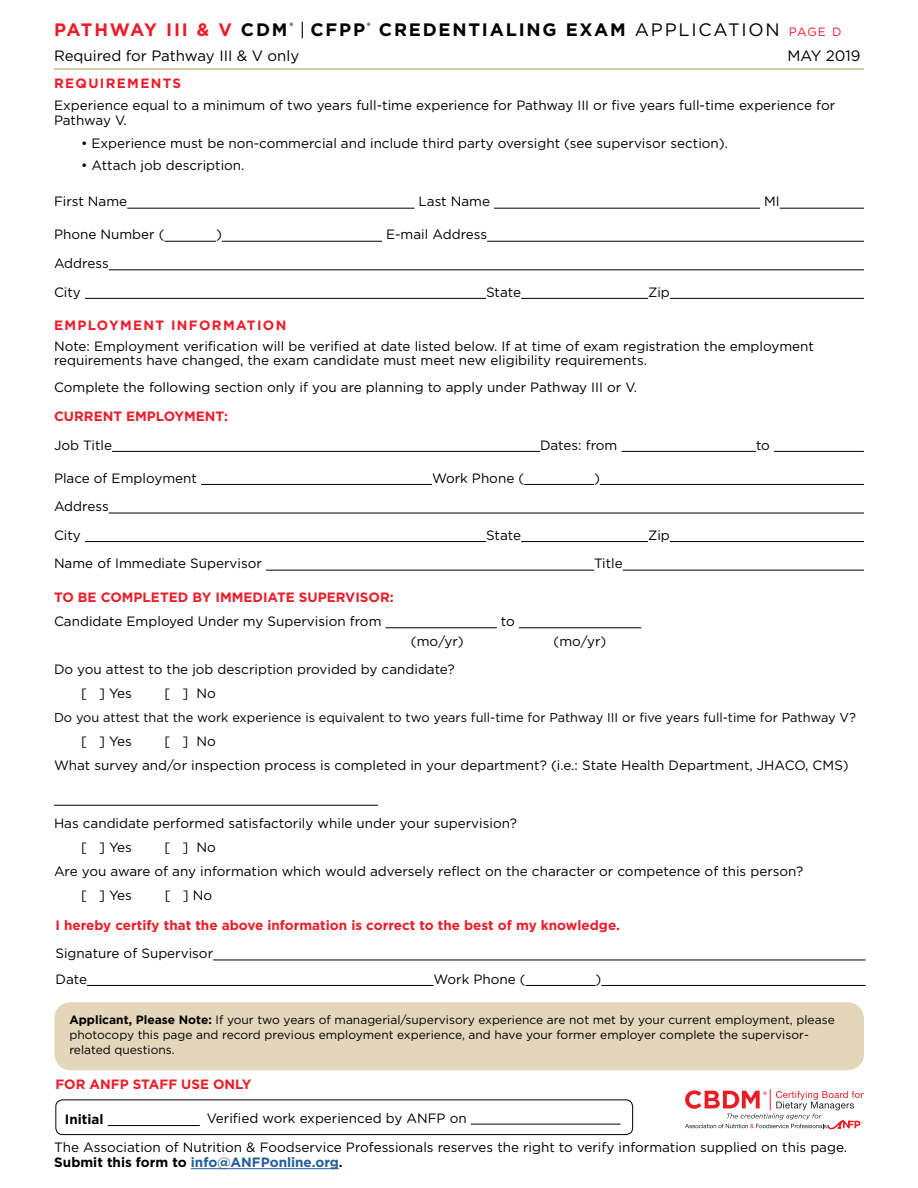
<style>
.page{position:relative;width:918px;height:1188px;background:#fff}
.page>*{position:absolute;margin:0;border:0;box-sizing:border-box;transform-origin:0 0}
.t1{font:700 18px "Gotham";letter-spacing:.1em;color:#000}
.t2{font:15px "Gotham";color:#000}
.t3{font:13.5px/24px "Gotham";color:#000}
.t4{font:700 13.5px "Gotham";color:#ed1c29}
.t5{font:700 13.5px "Gotham";letter-spacing:.1em;color:#ed1c29}
.t6{font:700 13.5px "Gotham";color:#000}
.t7{font:12.9px "Gotham";color:#000}
.t8{font:12px/15px "Gotham";color:#000}
.t9{font:500 2.1px "Gotham";color:#ec1c24}
.s1{color:#ed1c29}
.s2{font-weight:400}
.s3{font-weight:400;font-size:12px;color:#ed1c29}
.s4{font-weight:700}
.s5{font-weight:700;color:#215e9e}
</style>
<div class="page">
<div style="left:54px;top:1002px;width:810px;height:68px;background:#e3d6ba;border-radius:17px"></div>
<hr style="left:54px;top:68px;width:810px;height:2px;background:#cfb885">
<hr style="left:213px;top:960px;width:652px;height:1px;background:#000">
<hr style="left:87px;top:985px;width:346px;height:1px;background:#000">
<hr style="left:526px;top:985px;width:69px;height:1px;background:#000">
<hr style="left:601px;top:985px;width:264px;height:1px;background:#000">
<hr style="left:386px;top:628px;width:111px;height:1px;background:#000">
<hr style="left:519px;top:628px;width:122px;height:1px;background:#000">
<hr style="left:54px;top:805px;width:324px;height:1px;background:#000">
<hr style="left:112px;top:451px;width:428px;height:1px;background:#000">
<hr style="left:621px;top:451px;width:135px;height:1px;background:#000">
<hr style="left:774px;top:451px;width:90px;height:1px;background:#000">
<hr style="left:201px;top:484px;width:231px;height:1px;background:#000">
<hr style="left:524px;top:484px;width:70px;height:1px;background:#000">
<hr style="left:600px;top:484px;width:264px;height:1px;background:#000">
<hr style="left:109px;top:513px;width:755px;height:1px;background:#000">
<hr style="left:85px;top:541px;width:401px;height:1px;background:#000">
<hr style="left:521px;top:541px;width:127px;height:1px;background:#000">
<hr style="left:670px;top:541px;width:194px;height:1px;background:#000">
<hr style="left:266px;top:570px;width:328px;height:1px;background:#000">
<hr style="left:623px;top:570px;width:241px;height:1px;background:#000">
<hr style="left:191px;top:1168px;width:148px;height:1px;background:#215e9e">
<hr style="left:127px;top:208px;width:287px;height:1px;background:#000">
<hr style="left:494px;top:208px;width:266px;height:1px;background:#000">
<hr style="left:780px;top:208px;width:84px;height:1px;background:#000">
<hr style="left:165px;top:241px;width:51px;height:1px;background:#000">
<hr style="left:222px;top:241px;width:160px;height:1px;background:#000">
<hr style="left:487px;top:241px;width:377px;height:1px;background:#000">
<hr style="left:109px;top:270px;width:755px;height:1px;background:#000">
<hr style="left:85px;top:298px;width:401px;height:1px;background:#000">
<hr style="left:521px;top:298px;width:127px;height:1px;background:#000">
<hr style="left:670px;top:298px;width:194px;height:1px;background:#000">
<svg style="left:685px;top:1089px;width:178px;height:40px"></svg>
<hr style="left:471px;top:1124px;width:150px;height:1px;background:#000">
<hr style="left:108px;top:1125px;width:92px;height:1px;background:#000">
<div style="left:55px;top:1099px;width:578px;height:36px;border:1px solid #000;border-radius:7px"></div>
<h1 class="t1" style="left:54px;top:18px;width:789px"><span class="s1">PATHWAY III &amp; V</span> CDM<sup>®</sup> <span class="s2">|</span> CFPP<sup>®</sup> CREDENTIALING EXAM <span class="s2">APPLICATION</span> <span class="s3">PAGE D</span></h1>
<p class="t2" style="left:54px;top:46px;width:247px">Required for Pathway III &amp; V only</p>
<p class="t2" style="left:788px;top:46px;width:75px">MAY 2019</p>
<p class="t5" style="left:54px;top:74px;width:129px">REQUIREMENTS</p>
<p class="t3" style="left:54px;top:98px;width:783px;line-height:15px">Experience equal to a minimum of two years full-time experience for Pathway III or five years full-time experience for<br>Pathway V.</p>
<p class="t3" style="left:81px;top:131px;width:649px">• Experience must be non-commercial and include third party oversight (see supervisor section).</p>
<p class="t3" style="left:81px;top:153px;width:165px">• Attach job description.</p>
<p class="t3" style="left:54px;top:189px;width:75px">First Name</p>
<p class="t3" style="left:418px;top:189px;width:73px">Last Name</p>
<p class="t3" style="left:764px;top:189px;width:17px">MI</p>
<p class="t3" style="left:54px;top:222px;width:112px">Phone Number (</p>
<p class="t3" style="left:216px;top:222px;width:7px">)</p>
<p class="t3" style="left:386px;top:222px;width:103px">E-mail Address</p>
<p class="t3" style="left:54px;top:249px;width:56px;line-height:28.5px">Address<br>City</p>
<p class="t3" style="left:486px;top:280px;width:37px">State</p>
<p class="t3" style="left:648px;top:280px;width:23px">Zip</p>
<p class="t5" style="left:54px;top:316px;width:234px">EMPLOYMENT INFORMATION</p>
<p class="t3" style="left:54px;top:339px;width:761px;line-height:13.5px">Note: Employment verification will be verified at date listed below. If at time of exam registration the employment requirements have changed, the exam candidate must meet new eligibility requirements.</p>
<p class="t3" style="left:54px;top:375px;width:585px">Complete the following section only if you are planning to apply under Pathway III or V.</p>
<p class="t4" style="left:54px;top:407px;width:176px">CURRENT EMPLOYMENT:</p>
<p class="t3" style="left:54px;top:433px;width:60px">Job Title</p>
<p class="t3" style="left:540px;top:433px;width:79px">Dates: from</p>
<p class="t3" style="left:756px;top:433px;width:15px">to</p>
<p class="t3" style="left:54px;top:466px;width:144px">Place of Employment</p>
<p class="t3" style="left:432px;top:466px;width:94px">Work Phone (</p>
<p class="t3" style="left:594px;top:466px;width:7px">)</p>
<p class="t3" style="left:54px;top:492px;width:56px;line-height:28.5px">Address<br>City</p>
<p class="t3" style="left:486px;top:523px;width:37px">State</p>
<p class="t3" style="left:648px;top:523px;width:23px">Zip</p>
<p class="t3" style="left:54px;top:551px;width:210px">Name of Immediate Supervisor</p>
<p class="t3" style="left:594px;top:551px;width:30px">Title</p>
<p class="t4" style="left:54px;top:588px;width:341px">TO BE COMPLETED BY IMMEDIATE SUPERVISOR:</p>
<p class="t3" style="left:54px;top:609px;width:329px">Candidate Employed Under my Supervision from</p>
<p class="t3" style="left:501px;top:609px;width:15px">to</p>
<p class="t3" style="left:81px;top:657px;width:375px;text-indent:-27px">Do you attest to the job description provided by candidate? [ ] Yes</p>
<p class="t3" style="left:411px;top:629px;width:54px">(mo/yr)</p>
<p class="t3" style="left:554px;top:629px;width:54px">(mo/yr)</p>
<p class="t3" style="left:164px;top:681px;width:53px">[ ] No</p>
<p class="t7" style="left:54px;top:709px;width:804px">Do you attest that the work experience is equivalent to two years full-time for Pathway III or five years full-time for Pathway V?</p>
<p class="t3" style="left:81px;top:729px;width:52px">[ ] Yes</p>
<p class="t3" style="left:54px;top:729px;width:796px;text-indent:110px">[ ] No<br>What survey and/or inspection process is completed in your department? (i.e.: State Health Department, JHACO, CMS)</p>
<p class="t3" style="left:81px;top:810px;width:437px;text-indent:-27px">Has candidate performed satisfactorily while under your supervision? [ ] Yes</p>
<p class="t3" style="left:164px;top:835px;width:53px">[ ] No</p>
<p class="t3" style="left:54px;top:859px;width:751px">Are you aware of any information which would adversely reflect on the character or competence of this person?</p>
<p class="t3" style="left:81px;top:883px;width:52px">[ ] Yes</p>
<p class="t3" style="left:165px;top:883px;width:49px">[ ] No</p>
<p class="t4" style="left:55px;top:916px;width:566px">I hereby certify that the above information is correct to the best of my knowledge.</p>
<p class="t3" style="left:55px;top:940px;width:159px;line-height:25.5px">Signature of Supervisor<br>Date</p>
<p class="t3" style="left:433px;top:967px;width:94px">Work Phone (</p>
<p class="t3" style="left:595px;top:967px;width:7px">)</p>
<p class="t8" style="left:69px;top:1012px;width:767px"><span class="s4">Applicant, Please Note:</span> If your two years of managerial/supervisory experience are not met by your current employment, please photocopy this page and record previous employment experience, and have your former employer complete the supervisor&shy;related questions.</p>
<p class="t4" style="left:55px;top:1076px;width:198px">FOR ANFP STAFF USE ONLY</p>
<p class="t6" style="left:65px;top:1110px;width:40px">Initial</p>
<p class="t3" style="left:207px;top:1106px;width:261px">Verified work experienced by ANFP on</p>
<p class="t9" style="left:861px;top:1121px;width:3px">®</p>
<p class="t3" style="left:54px;top:1140px;width:794px;line-height:15px">The Association of Nutrition &amp; Foodservice Professionals reserves the right to verify information supplied on this page.<br><span class="s4">Submit this form to</span> <span class="s5">info@ANFPonline.org</span><span class="s4">.</span></p>
</div>
